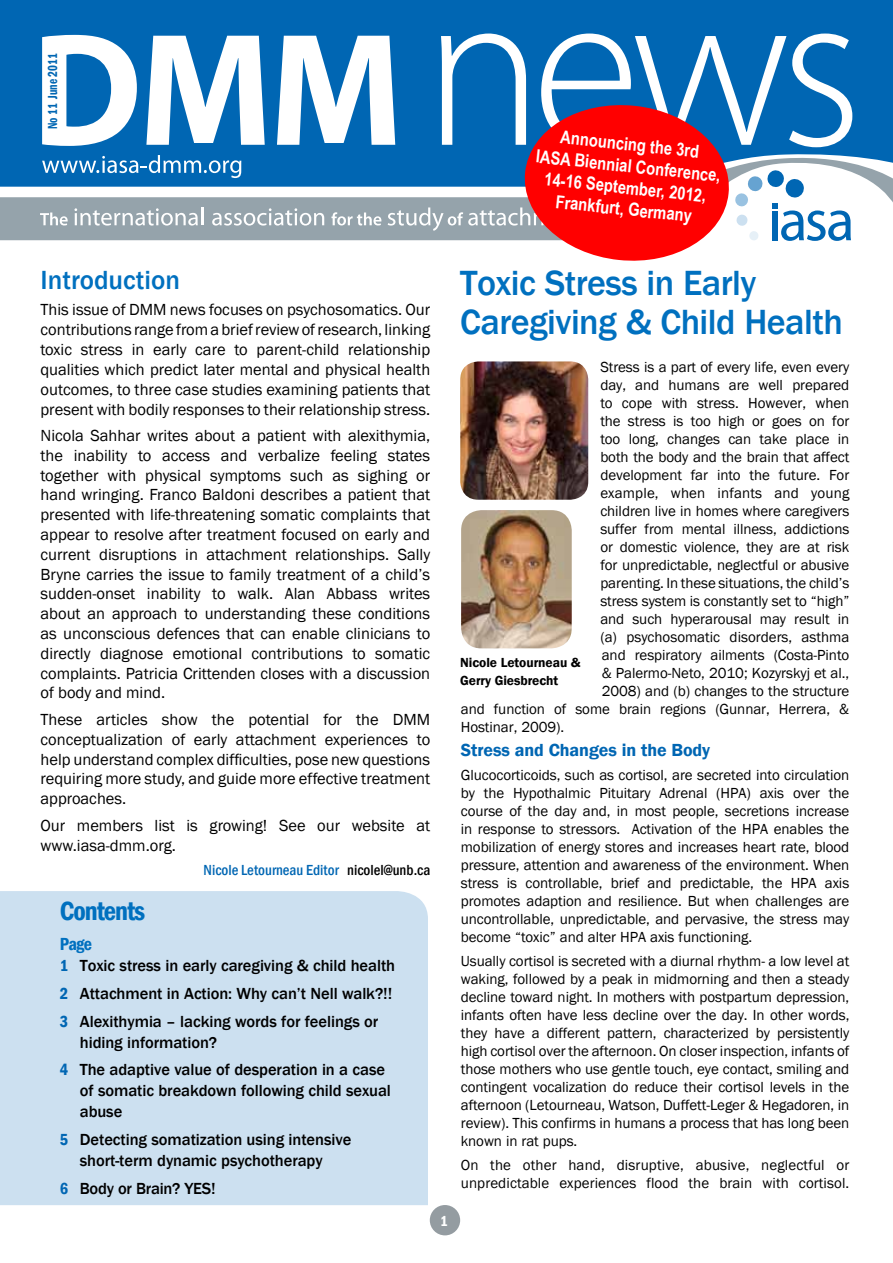
<style>
.page{position:relative;width:893px;height:1263px;background:#fff}
.page>*{position:absolute;margin:0;border:0;box-sizing:border-box;transform-origin:0 0}
.t1{font:500 36px/39px "Franklin Gothic";letter-spacing:-.015em;color:#0070bf}
.t2{font:500 27px "Franklin Gothic";color:#0070bf}
.t3{font:600 condensed 27px "Franklin Gothic";letter-spacing:-.04em;color:#0070bf}
.t4{font:700 18px/21.6px "Arial Narrow";color:#fff;text-align:center}
.t5{font:600 18px "Franklin Gothic";letter-spacing:-.005em;color:#0066b3}
.t6{font:600 condensed 18px "Franklin Gothic";color:#0070bf}
.t7{font:16.5px/19.8px "Franklin Gothic";color:#000;text-align:justify}
.t8{font:500 16.5px/27.8px "Franklin Gothic";letter-spacing:-.005em;color:#000}
.t9{font:15px/18px "Franklin Gothic";letter-spacing:-.005em;color:#000;text-align:justify}
.t10{font:500 condensed 15px "Franklin Gothic";color:#0066b3}
.t11{font:600 condensed 15px "Franklin Gothic";color:#fff}
.t12{font:600 13.5px/18px "Franklin Gothic";letter-spacing:-.005em;color:#000}
.t13{font:600 condensed 13.5px "Franklin Gothic";color:#0066b3;scale:.85 1}
.s1{color:#000}
.s2{font-weight:600;font-stretch:condensed;color:#0066b3}
</style>
<div class="page">
<div style="left:430px;top:1205px;width:30px;height:30px;background:#949ca1;border-radius:50%"></div>
<div style="left:0;top:0;width:893px;height:154px;background:#0066b3"></div>
<svg style="left:0;top:154px;width:893px;height:86px"></svg>
<div style="left:0;top:891px;width:428px;height:314px;background:#cce0f0"></div>
<img style="left:461px;top:510px;width:111px;height:138px">
<img style="left:460px;top:361px;width:128px;height:139px">
<svg style="left:38px;top:34px;width:814px;height:227px"></svg>
<p class="t13" style="left:44px;top:129px;width:91px;rotate:-90deg">No 11 June 2011</p>
<p class="t4" style="left:539px;top:123px;width:187px;rotate:6deg">Announcing the 3rd<br>IASA Biennial Conference,<br>14-16 September, 2012,<br>Frankfurt, Germany</p>
<h2 class="t2" style="left:40px;top:263px;width:141px">Introduction</h2>
<p class="t7" style="left:40px;top:300px;width:391px">This issue of DMM news focuses on psychosomatics. Our contributions range from a brief review of research, linking toxic stress in early care to parent-child relationship qualities which predict later mental and physical health outcomes, to three case studies examining patients that present with bodily responses to their relationship stress.</p>
<p class="t7" style="left:40px;top:426px;width:391px">Nicola Sahhar writes about a patient with alexithymia, the inability to access and verbalize feeling states together with physical symptoms such as sighing or hand wringing. Franco Baldoni describes a patient that presented with life-threatening somatic complaints that appear to resolve after treatment focused on early and current disruptions in attachment relationships. Sally Bryne carries the issue to family treatment of a child’s sudden-onset inability to walk. Alan Abbass writes about an approach to understanding these conditions as unconscious defences that can enable clinicians to directly diagnose emotional contributions to somatic complaints. Patricia Crittenden closes with a discussion of body and mind.</p>
<p class="t7" style="left:40px;top:710px;width:391px">These articles show the potential for the DMM conceptualization of early attachment experiences to help understand complex difficulties, pose new questions requiring more study, and guide more effective treatment approaches.</p>
<p class="t7" style="left:40px;top:816px;width:391px">Our members list is growing! See our website at www.iasa-dmm.org.</p>
<p class="t10" style="left:204px;top:860px;width:228px">Nicole Letourneau Editor <span class="s1">nicolel@unb.ca</span></p>
<h2 class="t3" style="left:60px;top:893px;width:87px">Contents</h2>
<p class="t6" style="left:60px;top:932px;width:34px">Page</p>
<p class="t8" style="left:60px;top:952px;width:337px"><span class="s2">1</span> Toxic stress in early caregiving &amp; child health<br><span class="s2">2</span> Attachment in Action: Why can’t Nell walk?!!<br><span class="s2">3</span> Alexithymia – lacking words for feelings or</p>
<p class="t8" style="left:60px;top:1028px;width:327px;text-indent:20px">hiding information?<br><span class="s2">4</span> The adaptive value of desperation in a case</p>
<p class="t8" style="left:80px;top:1080px;width:313px;line-height:21px">of somatic breakdown following child sexual abuse</p>
<p class="t8" style="left:60px;top:1129px;width:293px;line-height:21px;text-align:center"><span class="s2">5</span> Detecting somatization using intensive short-term dynamic psychotherapy</p>
<p class="t8" style="left:60px;top:1175px;width:157px"><span class="s2">6</span> Body or Brain? YES!</p>
<p class="t11" style="left:440px;top:1211px;width:9px">1</p>
<h1 class="t1" style="left:460px;top:264px;width:384px">Toxic Stress in Early<br>Caregiving &amp; Child Health</h1>
<p class="t9" style="left:600px;top:358px;width:250px">Stress is a part of every life, even every</p>
<p class="t9" style="left:600px;top:376px;width:251px">day, and humans are well prepared</p>
<p class="t9" style="left:600px;top:394px;width:251px">to cope with stress. However, when</p>
<p class="t9" style="left:600px;top:412px;width:251px">the stress is too high or goes on for</p>
<p class="t9" style="left:600px;top:430px;width:250px">too long, changes can take place in</p>
<p class="t9" style="left:600px;top:448px;width:250px">both the body and the brain that affect</p>
<p class="t9" style="left:600px;top:466px;width:250px">development far into the future. For</p>
<p class="t9" style="left:600px;top:484px;width:251px">example, when infants and young</p>
<p class="t9" style="left:600px;top:502px;width:250px">children live in homes where caregivers</p>
<p class="t9" style="left:600px;top:520px;width:251px">suffer from mental illness, addictions</p>
<p class="t9" style="left:600px;top:538px;width:250px">or domestic violence, they are at risk</p>
<p class="t9" style="left:600px;top:556px;width:250px">for unpredictable, neglectful or abusive</p>
<p class="t9" style="left:600px;top:574px;width:250px">parenting. In these situations, the child’s</p>
<p class="t9" style="left:600px;top:592px;width:251px">stress system is constantly set to “high”</p>
<p class="t9" style="left:600px;top:610px;width:250px">and such hyperarousal may result in</p>
<p class="t9" style="left:600px;top:628px;width:250px">(a) psychosomatic disorders, asthma</p>
<p class="t9" style="left:602px;top:646px;width:249px">and respiratory ailments (Costa-Pinto</p>
<p class="t9" style="left:602px;top:664px;width:249px">&amp; Palermo-Neto, 2010; Kozyrskyj et al.,</p>
<p class="t9" style="left:602px;top:682px;width:249px">2008) and (b) changes to the structure</p>
<p class="t9" style="left:461px;top:700px;width:390px">and function of some brain regions (Gunnar, Herrera, &amp;</p>
<p class="t9" style="left:461px;top:718px;width:105px">Hostinar, 2009).</p>
<p class="t5" style="left:461px;top:739px;width:251px">Stress and Changes in the Body</p>
<p class="t9" style="left:461px;top:766px;width:390px">Glucocorticoids, such as cortisol, are secreted into circulation by the Hypothalmic Pituitary Adrenal (HPA) axis over the course of the day and, in most people, secretions increase in response to stressors. Activation of the HPA enables the mobilization of energy stores and increases heart rate, blood pressure, attention and awareness of the environment. When stress is controllable, brief and predictable, the HPA axis promotes adaption and resilience. But when challenges are uncontrollable, unpredictable, and pervasive, the stress may become “toxic” and alter HPA axis functioning.</p>
<p class="t9" style="left:461px;top:952px;width:390px">Usually cortisol is secreted with a diurnal rhythm- a low level at waking, followed by a peak in midmorning and then a steady decline toward night. In mothers with postpartum depression, infants often have less decline over the day. In other words, they have a different pattern, characterized by persistently high cortisol over the afternoon. On closer inspection, infants of those mothers who use gentle touch, eye contact, smiling and contingent vocalization do reduce their cortisol levels in the afternoon (Letourneau, Watson, Duffett-Leger &amp; Hegadoren, in review). This confirms in humans a process that has long been known in rat pups.</p>
<p class="t9" style="left:461px;top:1156px;width:390px">On the other hand, disruptive, abusive, neglectful or unpredictable experiences flood the brain with cortisol.</p>
<p class="t12" style="left:460px;top:653px;width:122px">Nicole Letourneau &amp;<br>Gerry Giesbrecht</p>
</div>
